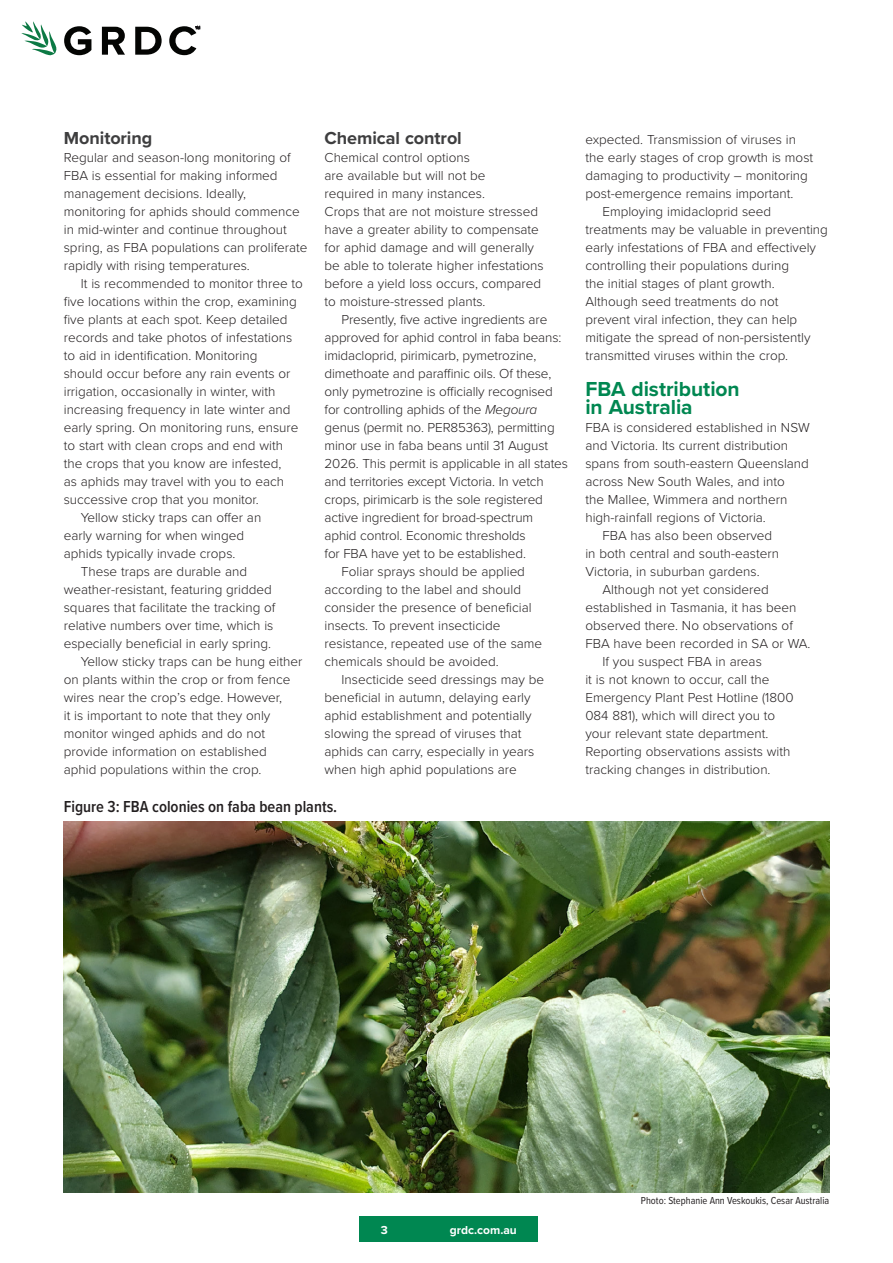
<style>
.page{position:relative;width:893px;height:1263px;background:#fff}
.page>*{position:absolute;margin:0;border:0;box-sizing:border-box;transform-origin:0 0}
._002_Precede{font:700 21px/18px "Proxima Nova";letter-spacing:-.005em;color:#008751}
._004_Green_subhead_B{font:700 18px "Proxima Nova";letter-spacing:-.005em;color:#3e3e3f}
._11_Table_head{font:600 16.5px "Proxima Nova Cond";color:#231f20}
._003_Body{font:300 13.5px/18px "Proxima Nova";color:#231f20}
._003_Body_fullout{font:300 13.5px/18px "Proxima Nova";color:#231f20}
.t1{font:700 12px "Proxima Nova";color:#fff}
._009_Credit{font:10.5px "Proxima Nova Cond";color:#231f20}
.s1{font-style:italic}
</style>
<div class="page">
<div style="left:360px;top:1216px;width:178px;height:26px;background:#008751"></div>
<svg style="left:21px;top:21px;width:36px;height:34px"></svg>
<svg style="left:64px;top:26px;width:27px;height:29px"></svg>
<svg style="left:102px;top:27px;width:23px;height:28px"></svg>
<svg style="left:135px;top:27px;width:27px;height:28px"></svg>
<svg style="left:169px;top:26px;width:31px;height:29px"></svg>
<img style="left:64px;top:821px;width:765px;height:371px">
<p class="_004_Green_subhead_B" style="left:64px;top:125px;width:90px">Monitoring</p>
<p class="_003_Body_fullout" style="left:64px;top:148px;width:245px">Regular and season-long monitoring of FBA is essential for making informed management decisions. Ideally, monitoring for aphids should commence in mid-winter and continue throughout spring, as FBA populations can proliferate rapidly with rising temperatures.</p>
<p class="_003_Body" style="left:64px;top:274px;width:241px;text-indent:17px">It is recommended to monitor three to five locations within the crop, examining five plants at each spot. Keep detailed records and take photos of infestations to aid in identification. Monitoring<br>should occur before any rain events or irrigation, occasionally in winter, with increasing frequency in late winter and early spring. On monitoring runs, ensure to start with clean crops and end with the crops that you know are infested,<br>as aphids may travel with you to each successive crop that you monitor.</p>
<p class="_003_Body" style="left:64px;top:508px;width:199px;text-indent:17px">Yellow sticky traps can offer an early warning for when winged aphids typically invade crops.</p>
<p class="_003_Body" style="left:64px;top:562px;width:213px;text-indent:17px">These traps are durable and weather-resistant, featuring gridded squares that facilitate the tracking of relative numbers over time, which is especially beneficial in early spring.</p>
<p class="_003_Body" style="left:64px;top:652px;width:240px;text-indent:17px">Yellow sticky traps can be hung either on plants within the crop or from fence wires near the crop’s edge. However,<br>it is important to note that they only monitor winged aphids and do not provide information on established aphid populations within the crop.</p>
<p class="_004_Green_subhead_B" style="left:325px;top:125px;width:139px">Chemical control</p>
<p class="_003_Body_fullout" style="left:325px;top:148px;width:162px">Chemical control options are available but will not be required in many instances.</p>
<p class="_003_Body_fullout" style="left:325px;top:202px;width:221px">Crops that are not moisture stressed have a greater ability to compensate for aphid damage and will generally be able to tolerate higher infestations before a yield loss occurs, compared to moisture-stressed plants.</p>
<p class="_003_Body" style="left:325px;top:310px;width:245px;text-indent:17px">Presently, five active ingredients are approved for aphid control in faba beans: imidacloprid, pirimicarb, pymetrozine, dimethoate and paraffinic oils. Of these, only pymetrozine is officially recognised for controlling aphids of the <span class="s1">Megoura </span>genus (permit no. PER85363), permitting minor use in faba beans until 31 August 2026. This permit is applicable in all states and territories except Victoria. In vetch crops, pirimicarb is the sole registered active ingredient for broad-spectrum aphid control. Economic thresholds<br>for FBA have yet to be established.</p>
<p class="_003_Body" style="left:325px;top:562px;width:219px;text-indent:17px">Foliar sprays should be applied according to the label and should consider the presence of beneficial insects. To prevent insecticide resistance, repeated use of the same chemicals should be avoided.</p>
<p class="_003_Body" style="left:325px;top:670px;width:221px;text-indent:17px">Insecticide seed dressings may be beneficial in autumn, delaying early aphid establishment and potentially slowing the spread of viruses that aphids can carry, especially in years when high aphid populations are</p>
<p class="_11_Table_head" style="left:64px;top:794px;width:275px">Figure 3: FBA colonies on faba bean plants.</p>
<p class="_003_Body" style="left:585px;top:130px;width:229px">expected. Transmission of viruses in the early stages of crop growth is most damaging to productivity – monitoring post-emergence remains important.</p>
<p class="_003_Body" style="left:585px;top:202px;width:244px;text-indent:17px">Employing imidacloprid seed treatments may be valuable in preventing early infestations of FBA and effectively controlling their populations during<br>the initial stages of plant growth.<br>Although seed treatments do not<br>prevent viral infection, they can help mitigate the spread of non-persistently transmitted viruses within the crop.</p>
<p class="_002_Precede" style="left:585px;top:380px;width:156px">FBA distribution in Australia</p>
<p class="_003_Body_fullout" style="left:585px;top:418px;width:226px">FBA is considered established in NSW and Victoria. Its current distribution spans from south-eastern Queensland across New South Wales, and into<br>the Mallee, Wimmera and northern high-rainfall regions of Victoria.</p>
<p class="_003_Body" style="left:585px;top:526px;width:195px;text-indent:17px">FBA has also been observed in both central and south-eastern<br>Victoria, in suburban gardens.</p>
<p class="_003_Body" style="left:585px;top:580px;width:227px;text-indent:17px">Although not yet considered established in Tasmania, it has been observed there. No observations of FBA have been recorded in SA or WA.</p>
<p class="_003_Body" style="left:585px;top:652px;width:210px;text-indent:17px">If you suspect FBA in areas<br>it is not known to occur, call the Emergency Plant Pest Hotline (1800<br>084 881), which will direct you to your relevant state department.<br>Reporting observations assists with tracking changes in distribution.</p>
<p class="t1" style="left:381px;top:1221px;width:9px">3</p>
<p class="t1" style="left:450px;top:1221px;width:69px">grdc.com.au</p>
<p class="_009_Credit" style="left:641px;top:1193px;width:190px">Photo: Stephanie Ann Veskoukis, Cesar Australia</p>
</div>
